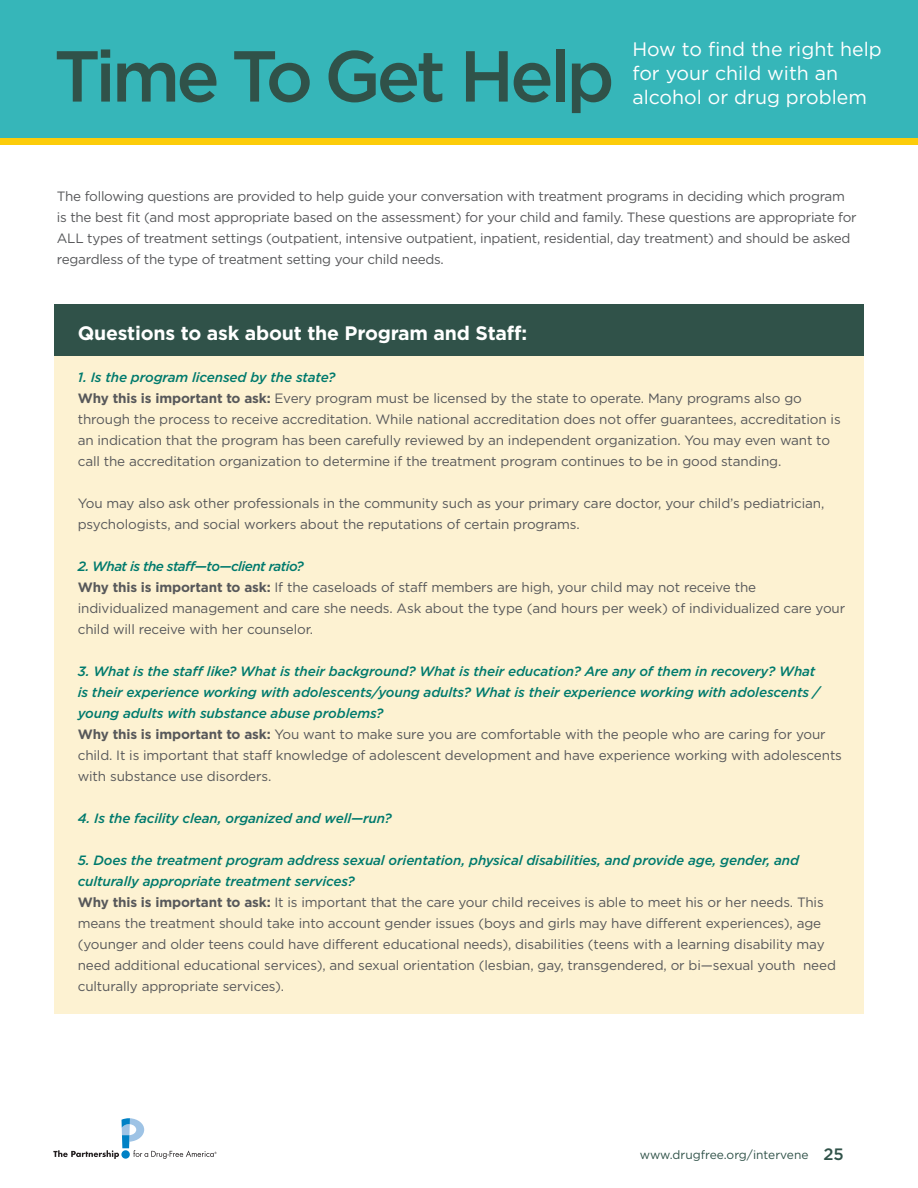
<style>
.page{position:relative;width:918px;height:1188px;background:#fff}
.page>*{position:absolute;margin:0;border:0;box-sizing:border-box;transform-origin:0 0}
.t1{font:500 72px "Gotham";letter-spacing:-.055em;color:#305249}
.t2{font:19.5px/24px "Gotham";color:#fff}
.t3{font:700 19.5px "Gotham";letter-spacing:-.01em;color:#fff}
.t4{font:500 16.5px "Gotham";color:#305249}
.t5{font:13.5px/21px "Gotham";letter-spacing:-.01em;color:#57585a}
.t6{font:italic 500 13.5px/21px "Gotham";letter-spacing:-.01em;color:#007a6d}
.t7{font:12px "Gotham";color:#305249}
.s1{font-weight:500;font-style:italic;color:#007a6d}
.s2{font-weight:700}
.s3{font-weight:700;font-style:normal;color:#57585a}
.s4{font-weight:400;font-style:normal;color:#57585a}
</style>
<div class="page">
<div style="left:0;top:0;width:918px;height:140px;background:#36b6b9"></div>
<div style="left:0;top:138px;width:918px;height:7px;background:#fccc0a"></div>
<svg style="left:53px;top:1118px;width:164px;height:41px"></svg>
<div style="left:54px;top:312px;width:810px;height:702px;background:#fdf2d2"></div>
<div style="left:54px;top:305px;width:810px;height:51px;background:#305249"></div>
<h1 class="t1" style="left:54px;top:35px;width:562px">Time To Get Help</h1>
<h2 class="t2" style="left:632px;top:37px;width:251px">How to find the right help for your child with an alcohol or drug problem</h2>
<p class="t5" style="left:57px;top:185px;width:801px">The following questions are provided to help guide your conversation with treatment programs in deciding which program is the best fit (and most appropriate based on the assessment) for your child and family. These questions are appropriate for ALL types of treatment settings (outpatient, intensive outpatient, inpatient, residential, day treatment) and should be asked regardless of the type of treatment setting your child needs.</p>
<h2 class="t3" style="left:78px;top:322px;width:451px">Questions to ask about the Program and Staff:</h2>
<p class="t5" style="left:78px;top:367px;width:765px"><span class="s1">1. Is the program licensed by the state?<br></span><span class="s2">Why this is important to ask:</span> Every program must be licensed by the state to operate. Many programs also go through the process to receive accreditation. While national accreditation does not offer guarantees, accreditation is an indication that the program has been carefully reviewed by an independent organization. You may even want to call the accreditation organization to determine if the treatment program continues to be in good standing.</p>
<p class="t5" style="left:78px;top:493px;width:748px">You may also ask other professionals in the community such as your primary care doctor, your child’s pediatrician, psychologists, and social workers about the reputations of certain programs.</p>
<p class="t5" style="left:78px;top:556px;width:769px"><span class="s1">2. What is the staff—to—client ratio?<br></span><span class="s2">Why this is important to ask:</span> If the caseloads of staff members are high, your child may not receive the individualized management and care she needs. Ask about the type (and hours per week) of individualized care your child will receive with her counselor.</p>
<p class="t6" style="left:78px;top:661px;width:766px">3. What is the staff like? What is their background? What is their education? Are any of them in recovery? What<br>is their experience working with adolescents/young adults? What is their experience working with adolescents / young adults with substance abuse problems?<br><span class="s3">Why this is important to ask:</span> <span class="s4">You want to make sure you are comfortable with the people who are caring for your child. It is important that staff knowledge of adolescent development and have experience working with adolescents with substance use disorders.</span></p>
<p class="t6" style="left:78px;top:808px;width:316px">4. Is the facility clean, organized and well—run?</p>
<p class="t5" style="left:78px;top:850px;width:760px"><span class="s1">5. Does the treatment program address sexual orientation, physical disabilities, and provide age, gender, and culturally appropriate treatment services?<br></span><span class="s2">Why this is important to ask:</span> It is important that the care your child receives is able to meet his or her needs. This means the treatment should take into account gender issues (boys and girls may have different experiences), age (younger and older teens could have different educational needs), disabilities (teens with a learning disability may need additional educational services), and sexual orientation (lesbian, gay, transgendered, or bi—sexual youth need culturally appropriate services).</p>
<p class="t7" style="left:640px;top:1148px;width:170px">www.drugfree.org/intervene</p>
<p class="t4" style="left:824px;top:1145px;width:22px">25</p>
</div>
